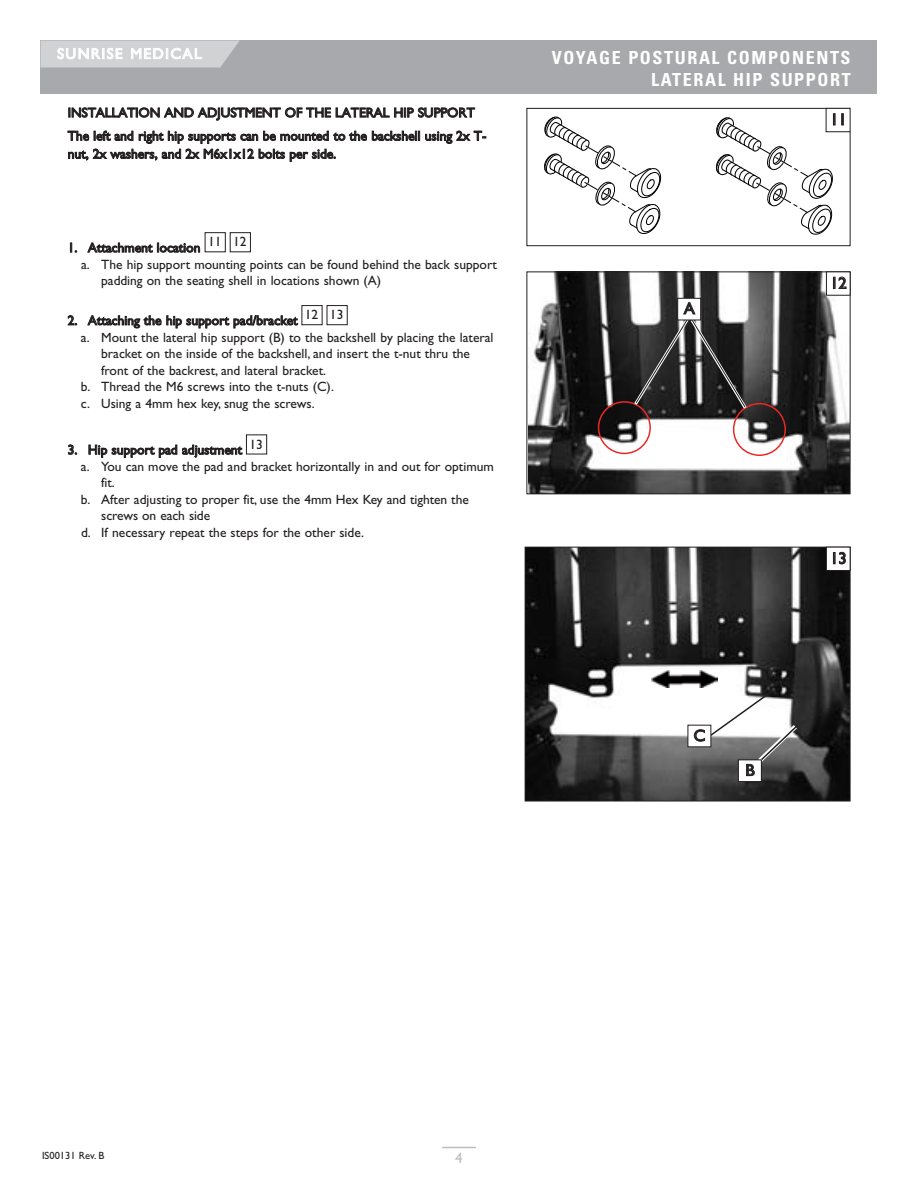
<style>
.page{position:relative;width:918px;height:1188px;background:#fff}
.page>*{position:absolute;margin:0;border:0;box-sizing:border-box;transform-origin:0 0}
.t1{font:700 condensed 18px/21.6px "Univers LT Std";letter-spacing:.09em;color:#fff;text-align:right}
.t2{font:16.5px "Gill Sans Std";color:#231f20}
.t3{font:15px "Gill Sans Std";color:#bcbdc0}
.t4{font:13.5px/23.2px "Gill Sans Std";color:#231f20}
.t5{font:10.5px "Gill Sans Std";color:#231f20}
</style>
<div class="page">
<div style="left:40px;top:40px;width:838px;height:54px;background:#a8a9ad"></div>
<hr style="left:442px;top:1147px;width:34px;height:1px;background:#bcbdc0">
<svg style="left:69px;top:107px;width:406px;height:14px"></svg>
<svg style="left:68px;top:131px;width:418px;height:31px"></svg>
<svg style="left:70px;top:243px;width:7px;height:9px"></svg>
<svg style="left:87px;top:242px;width:113px;height:11px"></svg>
<svg style="left:68px;top:315px;width:9px;height:10px"></svg>
<svg style="left:87px;top:315px;width:211px;height:13px"></svg>
<svg style="left:68px;top:445px;width:9px;height:10px"></svg>
<svg style="left:89px;top:445px;width:153px;height:13px"></svg>
<div style="left:205px;top:232px;width:21px;height:20px;border:1px solid #231f20"></div>
<div style="left:230px;top:232px;width:21px;height:20px;border:1px solid #231f20"></div>
<div style="left:302px;top:305px;width:21px;height:20px;border:1px solid #231f20"></div>
<div style="left:327px;top:305px;width:21px;height:20px;border:1px solid #231f20"></div>
<div style="left:246px;top:434px;width:21px;height:20px;border:1px solid #231f20"></div>
<img style="left:528px;top:274px;width:320px;height:218px">
<div style="left:526px;top:272px;width:324px;height:222px;border:1px solid #231f20"></div>
<div style="left:826px;top:272px;width:24px;height:23px;background:#fff"></div>
<div style="left:826px;top:271px;width:24px;height:25px;border:1px solid #231f20"></div>
<svg style="left:833px;top:277px;width:14px;height:12px"></svg>
<div style="left:678px;top:298px;width:23px;height:22px;background:#fff"></div>
<div style="left:677px;top:298px;width:24px;height:22px;border:1px solid #231f20"></div>
<svg style="left:598px;top:302px;width:188px;height:154px"></svg>
<img style="left:527px;top:549px;width:321px;height:250px">
<div style="left:525px;top:547px;width:325px;height:254px;border:1px solid #231f20"></div>
<div style="left:826px;top:547px;width:24px;height:23px;background:#fff"></div>
<div style="left:826px;top:547px;width:24px;height:24px;border:1px solid #231f20"></div>
<svg style="left:833px;top:552px;width:13px;height:12px"></svg>
<svg style="left:544px;top:117px;width:117px;height:117px"></svg>
<div style="left:526px;top:108px;width:324px;height:138px;border:1px solid #231f20"></div>
<div style="left:826px;top:108px;width:24px;height:24px;border:1px solid #231f20"></div>
<svg style="left:716px;top:114px;width:119px;height:120px"></svg>
<svg style="left:841px;top:114px;width:3px;height:11px"></svg>
<img style="left:652px;top:670px;width:65px;height:18px">
<div style="left:688px;top:725px;width:23px;height:22px;background:#fff"></div>
<div style="left:738px;top:760px;width:23px;height:22px;background:#fff"></div>
<div style="left:738px;top:759px;width:24px;height:23px;border:1px solid #231f20"></div>
<svg style="left:694px;top:689px;width:108px;height:87px"></svg>
<svg style="left:40px;top:40px;width:200px;height:28px;background:#d2d3d5"></svg>
<p class="t4" style="left:68px;top:102px;width:420px">INSTALLATION AND ADJUSTMENT OF THE LATERAL HIP SUPPORT<br>The left and right hip supports can be mounted to the backshell using 2x T-</p>
<p class="t4" style="left:68px;top:144px;width:270px">nut, 2x washers, and 2x M6x1x12 bolts per side.</p>
<p class="t4" style="left:208px;top:232px;width:40px">11 12</p>
<p class="t4" style="left:68px;top:237px;width:134px">1. Attachment location</p>
<p class="t4" style="left:81px;top:254px;width:418px">a. The hip support mounting points can be found behind the back support</p>
<p class="t4" style="left:101px;top:270px;width:282px">padding on the seating shell in locations shown (A)</p>
<p class="t4" style="left:68px;top:310px;width:231px">2. Attaching the hip support pad/bracket</p>
<p class="t4" style="left:81px;top:327px;width:414px">a. Mount the lateral hip support (B) to the backshell by placing the lateral</p>
<p class="t4" style="left:101px;top:343px;width:370px">bracket on the inside of the backshell, and insert the t-nut thru the</p>
<p class="t4" style="left:101px;top:360px;width:226px">front of the backrest, and lateral bracket.</p>
<p class="t4" style="left:81px;top:376px;width:254px">b. Thread the M6 screws into the t-nuts (C).</p>
<p class="t4" style="left:81px;top:393px;width:235px">c. Using a 4mm hex key, snug the screws.</p>
<p class="t4" style="left:68px;top:439px;width:176px">3. Hip support pad adjustment</p>
<p class="t4" style="left:81px;top:456px;width:414px">a. You can move the pad and bracket horizontally in and out for optimum</p>
<p class="t4" style="left:101px;top:472px;width:15px">fit.</p>
<p class="t4" style="left:81px;top:489px;width:389px">b. After adjusting to proper fit, use the 4mm Hex Key and tighten the</p>
<p class="t4" style="left:101px;top:505px;width:110px">screws on each side</p>
<p class="t4" style="left:81px;top:522px;width:285px">d. If necessary repeat the steps for the other side.</p>
<p class="t4" style="left:305px;top:304px;width:40px">12 13</p>
<p class="t4" style="left:249px;top:434px;width:15px">13</p>
<h1 class="t1" style="left:552px;top:49px;width:300px">VOYAGE POSTURAL COMPONENTS<br>LATERAL HIP SUPPORT</h1>
<p class="t2" style="left:830px;top:113px;width:18px">11</p>
<p class="t2" style="left:684px;top:302px;width:13px">A</p>
<p class="t2" style="left:830px;top:277px;width:18px">12</p>
<p class="t2" style="left:830px;top:552px;width:18px">13</p>
<p class="t2" style="left:694px;top:729px;width:13px">C</p>
<p class="t2" style="left:745px;top:764px;width:11px">B</p>
<p class="t5" style="left:42px;top:1152px;width:64px">IS00131 Rev. B</p>
<p class="t3" style="left:455px;top:1152px;width:9px">4</p>
</div>
